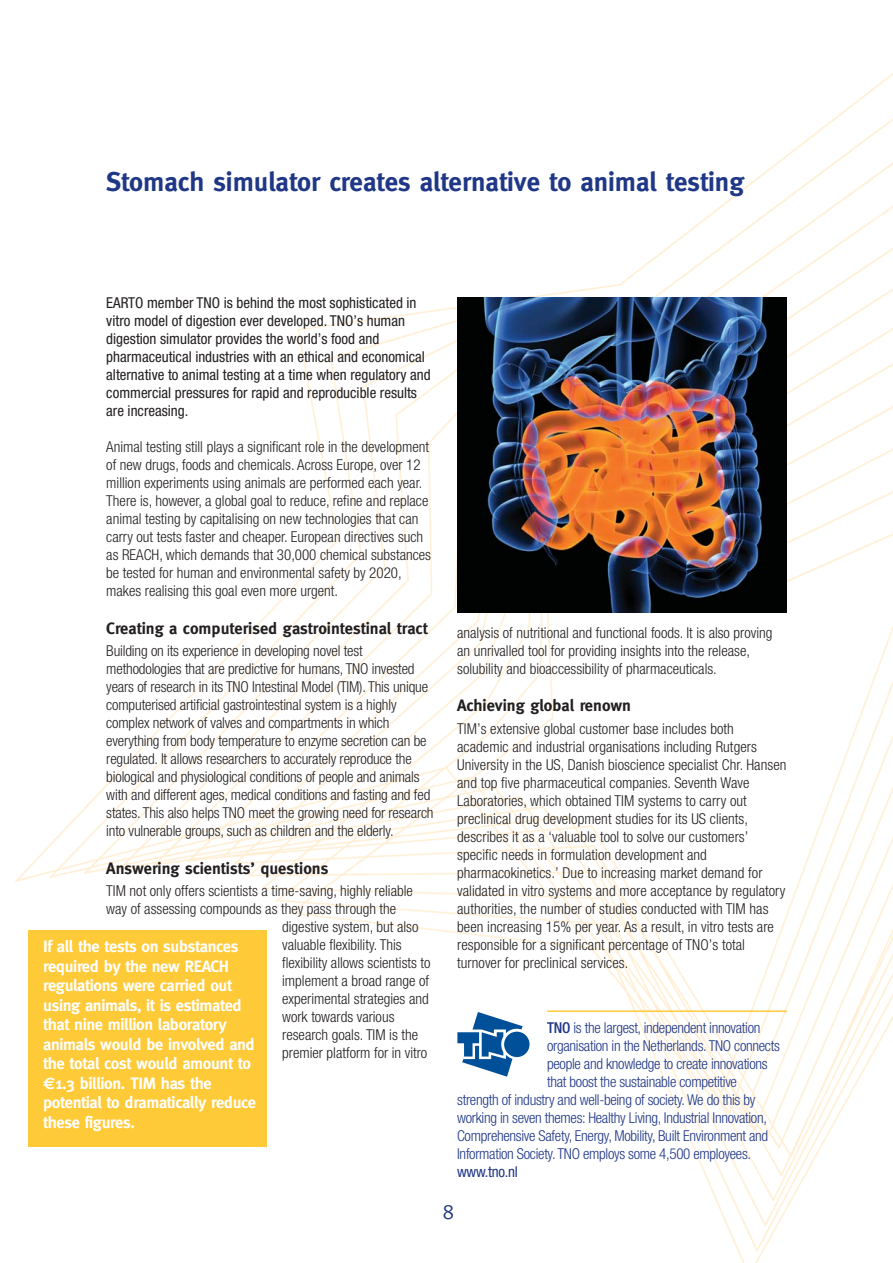
<style>
.page{position:relative;width:893px;height:1263px;background:#fff}
.page>*{position:absolute;margin:0;border:0;box-sizing:border-box;transform-origin:0 0}
.t1{font:700 27px "Meta";color:#1f3786}
.t2{font:21px "Meta Caps";color:#1f3786}
.t3{font:700 16.5px/19.5px "Meta";letter-spacing:-.02em;color:#fff}
.t4{font:700 16.5px "Meta";color:#231f20}
.t5{font:300 condensed 15px/18px "Helvetica Neue";color:#231f20}
.t6{font:300 condensed 15px "Helvetica Neue";letter-spacing:-.02em;color:#1f3786}
.t7{font:condensed 15px/18px "Helvetica Neue";color:#231f20}
.t8{font:condensed 15px "Helvetica Neue";letter-spacing:-.02em;color:#1f3786}
.s1{font-family:"Euro Sans"}
.s2{font-weight:500}
</style>
<div class="page">
<img style="left:15px;top:74px;width:877px;height:1189px">
<img style="left:457px;top:298px;width:330px;height:314px">
<hr style="left:547px;top:1010px;width:240px;height:2px;background:#ffca38">
<div style="left:454px;top:1012px;width:93px;height:80px;background:#fff"></div>
<div style="left:504px;top:1032px;width:25px;height:25px;background:#005099;border-radius:50%"></div>
<svg style="left:457px;top:1012px;width:65px;height:65px"></svg>
<div style="left:28px;top:930px;width:239px;height:216px;background:#ffca38"></div>
<h1 class="t1" style="left:106px;top:171px;width:639px">Stomach simulator creates alternative to animal testing</h1>
<p class="t7" style="left:106px;top:295px;width:326px">EARTO member TNO is behind the most sophisticated in vitro model of digestion ever developed. TNO’s human digestion simulator provides the world’s food and pharmaceutical industries with an ethical and economical alternative to animal testing at a time when regulatory and commercial pressures for rapid and reproducible results are increasing.</p>
<p class="t5" style="left:106px;top:439px;width:326px">Animal testing still plays a significant role in the development of new drugs, foods and chemicals. Across Europe, over 12 million experiments using animals are performed each year.<br>There is, however, a global goal to reduce, refine and replace animal testing by capitalising on new technologies that can carry out tests faster and cheaper. European directives such as REACH, which demands that 30,000 chemical substances be tested for human and environmental safety by 2020, makes realising this goal even more urgent.</p>
<p class="t4" style="left:106px;top:622px;width:323px">Creating a computerised gastrointestinal tract</p>
<p class="t5" style="left:106px;top:643px;width:329px">Building on its experience in developing novel test methodologies that are predictive for humans, TNO invested years of research in its TNO Intestinal Model (TIM). This unique computerised artificial gastrointestinal system is a highly complex network of valves and compartments in which everything from body temperature to enzyme secretion can be regulated. It allows researchers to accurately reproduce the biological and physiological conditions of people and animals with and different ages, medical conditions and fasting and fed states. This also helps TNO meet the growing need for research into vulnerable groups, such as children and the elderly.</p>
<p class="t4" style="left:106px;top:861px;width:224px">Answering scientists’ questions</p>
<p class="t5" style="left:106px;top:883px;width:308px">TIM not only offers scientists a time-saving, highly reliable</p>
<p class="t5" style="left:106px;top:901px;width:291px">way of assessing compounds as they pass through the</p>
<p class="t5" style="left:282px;top:919px;width:138px">digestive system, but also</p>
<p class="t5" style="left:282px;top:937px;width:121px">valuable flexibility. This</p>
<p class="t5" style="left:282px;top:955px;width:150px">flexibility allows scientists to</p>
<p class="t5" style="left:282px;top:973px;width:148px">implement a broad range of</p>
<p class="t5" style="left:282px;top:991px;width:148px">experimental strategies and</p>
<p class="t5" style="left:282px;top:1009px;width:114px">work towards various</p>
<p class="t5" style="left:282px;top:1027px;width:137px">research goals. TIM is the</p>
<p class="t5" style="left:282px;top:1045px;width:147px">premier platform for in vitro</p>
<p class="t3" style="left:43px;top:938px;width:214px">If all the tests on substances required by the new REACH regulations were carried out using animals, it is estimated that nine million laboratory animals would be involved and the total cost would amount to <span class="s1">€</span>1.3 billion. TIM has the potential to dramatically reduce these figures.</p>
<p class="t5" style="left:457px;top:625px;width:317px">analysis of nutritional and functional foods. It is also proving an unrivalled tool for providing insights into the release, solubility and bioaccessibility of pharmaceuticals.</p>
<p class="t4" style="left:457px;top:699px;width:175px">Achieving global renown</p>
<p class="t5" style="left:457px;top:721px;width:331px">TIM’s extensive global customer base includes both academic and industrial organisations including Rutgers University in the US, Danish bioscience specialist Chr. Hansen and top five pharmaceutical companies. Seventh Wave Laboratories, which obtained TIM systems to carry out preclinical drug development studies for its US clients, describes it as a ‘valuable tool to solve our customers’ specific needs in formulation development and pharmacokinetics.’ Due to increasing market demand for validated in vitro systems and more acceptance by regulatory authorities, the number of studies conducted with TIM has been increasing 15% per year. As a result, in vitro tests are responsible for a significant percentage of TNO’s total turnover for preclinical services.</p>
<p class="t6" style="left:547px;top:1022px;width:215px"><span class="s2">TNO</span> is the largest, independent innovation</p>
<p class="t6" style="left:547px;top:1040px;width:234px">organisation in the Netherlands. TNO connects</p>
<p class="t6" style="left:547px;top:1058px;width:222px">people and knowledge to create innovations</p>
<p class="t6" style="left:547px;top:1076px;width:191px">that boost the sustainable competitive</p>
<p class="t6" style="left:457px;top:1094px;width:300px">strength of industry and well-being of society. We do this by</p>
<p class="t6" style="left:457px;top:1112px;width:311px">working in seven themes: Healthy Living, Industrial Innovation,</p>
<p class="t6" style="left:457px;top:1130px;width:313px">Comprehensive Safety, Energy, Mobility, Built Environment and</p>
<p class="t6" style="left:457px;top:1148px;width:295px">Information Society. TNO employs some 4,500 employees.</p>
<p class="t8" style="left:457px;top:1166px;width:62px">www.tno.nl</p>
<h2 class="t2" style="left:443px;top:1200px;width:13px">8</h2>
</div>
